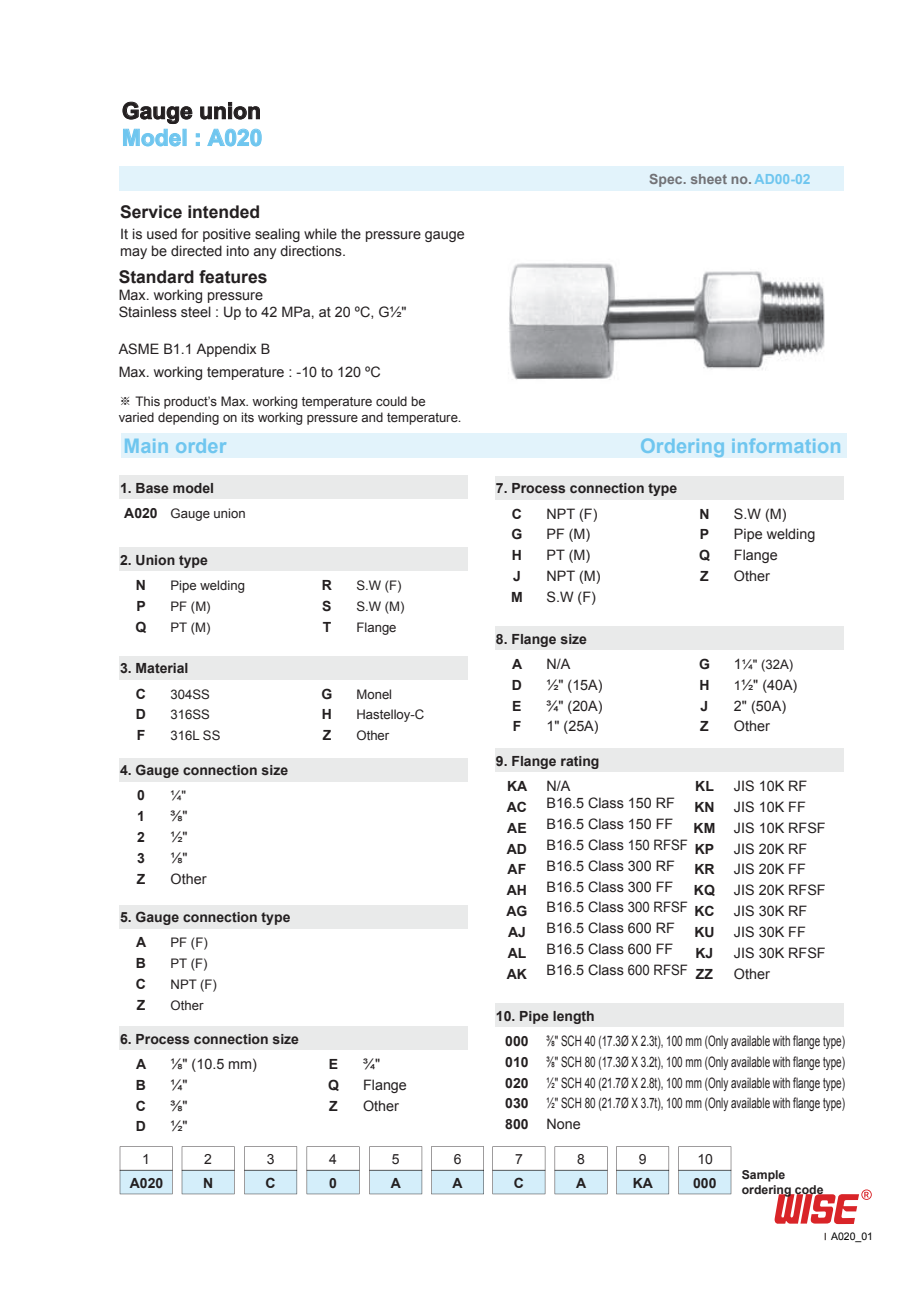
<style>
.page{position:relative;width:918px;height:1300px;background:#fff}
.page>*{position:absolute;margin:0;border:0;box-sizing:border-box;transform-origin:0 0}
.t1{font:700 22.75px "Arial";color:#231f20}
.t2{font:700 22.75px "Arial";color:#6fc6ef}
.t3{font:700 20.12px "Arial";color:#6fc6ef}
.t4{font:700 17.5px "Arial";color:#231f20}
.t5{font:14.35px/20.8px "Arial";color:#231f20}
.t6{font:14.35px/20.8px "Arial";color:#231f20;text-align:justify;scale:.69 1}
.t7{font:700 14px/20.8px "Arial";color:#231f20}
.t8{font:700 14px "Arial";color:#727276}
.t9{font:14px "Arial";color:#231f20}
.t10{font:13.12px/20.8px "Arial";color:#231f20}
.t11{font:700 12.25px/14.7px "Arial";color:#231f20}
.t12{font:10.5px "Arial";color:#030303}
.s1{font-family:"Adobe Myungjo Std";font-weight:500}
.s2{color:#6fc6ef}
.s3{font-size:14.35px}
.s4{font-size:13.12px}
</style>
<div class="page">
<div style="left:120px;top:166px;width:724px;height:24px;background:#e2f3fb"></div>
<svg style="left:123px;top:102px;width:139px;height:44px"></svg>
<svg style="left:774px;top:1189px;width:98px;height:35px"></svg>
<img style="left:509px;top:263px;width:316px;height:117px">
<div style="left:121px;top:434px;width:726px;height:24px;background:#e2f3fb"></div>
<div style="left:119px;top:547px;width:349px;height:24px;background:#e9eaea"></div>
<div style="left:119px;top:475px;width:349px;height:23px;background:#e9eaea"></div>
<div style="left:119px;top:1026px;width:349px;height:23px;background:#e9eaea"></div>
<div style="left:495px;top:476px;width:349px;height:23px;background:#e9eaea"></div>
<div style="left:495px;top:626px;width:349px;height:24px;background:#e9eaea"></div>
<div style="left:495px;top:1003px;width:349px;height:24px;background:#e9eaea"></div>
<div style="left:495px;top:748px;width:349px;height:24px;background:#e9eaea"></div>
<div style="left:119px;top:656px;width:349px;height:23px;background:#e9eaea"></div>
<svg style="left:120px;top:1146px;width:53px;height:48px"></svg>
<svg style="left:182px;top:1146px;width:53px;height:48px"></svg>
<svg style="left:244px;top:1146px;width:53px;height:48px"></svg>
<svg style="left:307px;top:1146px;width:52px;height:48px"></svg>
<svg style="left:369px;top:1146px;width:53px;height:48px"></svg>
<svg style="left:431px;top:1146px;width:53px;height:48px"></svg>
<svg style="left:492px;top:1146px;width:53px;height:48px"></svg>
<svg style="left:554px;top:1146px;width:53px;height:48px"></svg>
<svg style="left:616px;top:1146px;width:53px;height:48px"></svg>
<svg style="left:678px;top:1146px;width:53px;height:48px"></svg>
<div style="left:119px;top:758px;width:349px;height:23px;background:#e9eaea"></div>
<div style="left:119px;top:904px;width:349px;height:24px;background:#e9eaea"></div>
<h1 class="t1" style="left:122px;top:96px;width:141px">Gauge union</h1>
<h1 class="t2" style="left:122px;top:122px;width:142px">Model : A020</h1>
<p class="t4" style="left:120px;top:200px;width:142px">Service intended</p>
<p class="t5" style="left:120px;top:226px;width:346px;line-height:17.2px">It is used for positive sealing while the pressure gauge may be directed into any directions.</p>
<p class="t4" style="left:119px;top:265px;width:150px">Standard features</p>
<p class="t5" style="left:119px;top:287px;width:289px;line-height:17.2px">Max. working pressure<br>Stainless steel : Up to 42 MPa, at 20 ºC, G½"</p>
<p class="t5" style="left:119px;top:339px;width:153px">ASME B1.1 Appendix B</p>
<p class="t10" style="left:119px;top:393px;width:344px;line-height:15.8px"><span class="s1">※</span> This product’s Max. working temperature could be varied depending on its working pressure and temperature.</p>
<p class="t5" style="left:119px;top:361px;width:264px">Max. working temperature : -10 to 120 ºC</p>
<p class="t8" style="left:649px;top:169px;width:163px">Spec. sheet no. <span class="s2">AD00-02</span></p>
<h2 class="t3" style="left:124px;top:432px;width:104px">Main order</h2>
<h2 class="t3" style="left:640px;top:432px;width:203px">Ordering information</h2>
<p class="t7" style="left:124px;top:475px;width:91px;line-height:25.2px;text-indent:-4px">1. Base model<br>A020</p>
<p class="t10" style="left:171px;top:503px;width:77px">Gauge union</p>
<p class="t7" style="left:136px;top:548px;width:73px;line-height:25.2px;text-indent:-16px">2. Union type<br>N</p>
<p class="t7" style="left:136px;top:596px;width:12px">P<br>Q</p>
<p class="t10" style="left:171px;top:575px;width:76px">Pipe welding<br>PF (M)<br>PT (M)</p>
<p class="t7" style="left:136px;top:656px;width:54px;line-height:25.2px;text-indent:-16px">3. Material<br>C</p>
<p class="t7" style="left:136px;top:704px;width:12px">D<br>F</p>
<p class="t10" style="left:171px;top:683px;width:51px">304SS<br>316SS<br>316L SS</p>
<p class="t7" style="left:137px;top:758px;width:152px;line-height:25.2px;text-indent:-17px">4. Gauge connection size<br>0</p>
<p class="t7" style="left:137px;top:806px;width:10px;text-align:justify">1<br>2<br>3<br>Z</p>
<p class="t10" style="left:171px;top:785px;width:17px">¼"</p>
<p class="t5" style="left:171px;top:806px;width:37px">⅜" ½" ⅛"<br>Other</p>
<p class="t7" style="left:136px;top:905px;width:156px;line-height:25.2px;text-indent:-16px">5. Gauge connection type<br>A</p>
<p class="t7" style="left:136px;top:953px;width:12px;text-align:justify">B C Z</p>
<p class="t10" style="left:171px;top:932px;width:48px">PF (F)<br>PT (F)<br>NPT (F)<br>Other</p>
<p class="t7" style="left:136px;top:1026px;width:164px;line-height:25.2px;text-indent:-16px">6. Process connection size<br>A</p>
<p class="t7" style="left:136px;top:1075px;width:12px;text-align:justify">B C D</p>
<p class="t5" style="left:171px;top:1053px;width:88px">⅛" (10.5 mm) ¼"<br>⅜"<br>½"</p>
<p class="t7" style="left:322px;top:575px;width:12px;text-align:justify">R S T</p>
<p class="t7" style="left:321px;top:683px;width:12px;text-align:justify">G H Z</p>
<p class="t10" style="left:356px;top:575px;width:50px">S.W (F)<br>S.W (M)<br>Flange</p>
<p class="t10" style="left:356px;top:683px;width:69px">Monel<br>Hastelloy-C<br>Other</p>
<p class="t7" style="left:328px;top:1054px;width:12px;text-align:justify">E Q Z</p>
<p class="t5" style="left:363px;top:1053px;width:45px">¾"<br>Flange<br>Other</p>
<p class="t7" style="left:512px;top:476px;width:167px;line-height:25.2px;text-indent:-16px">7. Process connection type<br>C</p>
<p class="t7" style="left:511px;top:524px;width:13px">G<br>H<br>J<br>M</p>
<p class="t5" style="left:546px;top:503px;width:56px">NPT (F)<br>PF (M)<br>PT (M)<br>NPT (M)<br>S.W (F)</p>
<p class="t7" style="left:512px;top:627px;width:76px;line-height:25.2px;text-indent:-16px">8. Flange size<br>A</p>
<p class="t7" style="left:512px;top:675px;width:12px;text-align:justify">D E F</p>
<p class="t5" style="left:546px;top:654px;width:58px">N/A<br>½" (15A) ¾" (20A)<br>1" (25A)</p>
<p class="t7" style="left:699px;top:504px;width:12px;text-align:justify">N P Q Z</p>
<p class="t7" style="left:699px;top:654px;width:12px;text-align:justify">G H J Z</p>
<p class="t7" style="left:507px;top:749px;width:94px;line-height:25.2px;text-indent:-11px">9. Flange rating<br>KA</p>
<p class="t7" style="left:506px;top:797px;width:22px;text-align:justify">AC AE AD AF AH AG AJ AL AK</p>
<p class="t5" style="left:546px;top:777px;width:130px;line-height:17.2px">N/A<br>B16.5 Class 150 RF</p>
<p class="t5" style="left:546px;top:814px;width:143px">B16.5 Class 150 FF<br>B16.5 Class 150 RFSF<br>B16.5 Class 300 RF<br>B16.5 Class 300 FF<br>B16.5 Class 300 RFSF<br>B16.5 Class 600 RF<br>B16.5 Class 600 FF<br>B16.5 Class 600 RFSF</p>
<p class="t7" style="left:693px;top:776px;width:23px">KL<br>KN<br>KM<br>KP<br>KR<br>KQ<br>KC<br>KU<br>KJ<br>ZZ</p>
<p class="t5" style="left:734px;top:503px;width:83px">S.W (M)<br>Pipe welding<br>Flange<br>Other</p>
<p class="t10" style="left:734px;top:654px;width:61px"><span class="s3">1</span>¼" (32A)</p>
<p class="t5" style="left:734px;top:674px;width:65px"><span class="s4">1</span>½" (40A)<br>2" (50A)<br>Other</p>
<p class="t5" style="left:734px;top:776px;width:93px">JIS 10K RF<br>JIS 10K FF<br>JIS 10K RFSF<br>JIS 20K RF<br>JIS 20K FF<br>JIS 20K RFSF<br>JIS 30K RF<br>JIS 30K FF<br>JIS 30K RFSF<br>Other</p>
<p class="t7" style="left:505px;top:1003px;width:91px;line-height:25.2px;text-indent:-9px">10. Pipe length<br>000</p>
<p class="t7" style="left:505px;top:1052px;width:25px;text-align:justify">010<br>020<br>030<br>800</p>
<p class="t6" style="left:546px;top:1030px;width:434px">⅜" SCH 40 (17.3Ø X 2.3t), 100 mm (Only available with flange type) ⅜" SCH 80 (17.3Ø X 3.2t), 100 mm (Only available with flange type) ½" SCH 40 (21.7Ø X 2.8t), 100 mm (Only available with flange type) ½" SCH 80 (21.7Ø X 3.7t), 100 mm (Only available with flange type)<br>None</p>
<p class="t9" style="left:142px;top:1150px;width:9px">1</p>
<p class="t9" style="left:204px;top:1150px;width:9px">2</p>
<p class="t9" style="left:267px;top:1150px;width:9px">3</p>
<p class="t9" style="left:329px;top:1150px;width:9px">4</p>
<p class="t9" style="left:392px;top:1150px;width:9px">5</p>
<p class="t9" style="left:454px;top:1150px;width:9px">6</p>
<p class="t9" style="left:515px;top:1150px;width:9px">7</p>
<p class="t7" style="left:203px;top:1173px;width:12px">N</p>
<p class="t7" style="left:266px;top:1173px;width:12px">C</p>
<p class="t7" style="left:329px;top:1173px;width:9px">0</p>
<p class="t7" style="left:391px;top:1173px;width:12px">A</p>
<p class="t7" style="left:452px;top:1173px;width:12px">A</p>
<p class="t7" style="left:514px;top:1173px;width:12px">C</p>
<p class="t7" style="left:130px;top:1173px;width:35px">A020</p>
<p class="t9" style="left:577px;top:1150px;width:9px">8</p>
<p class="t7" style="left:576px;top:1173px;width:12px">A</p>
<p class="t9" style="left:639px;top:1150px;width:9px">9</p>
<p class="t7" style="left:633px;top:1173px;width:22px">KA</p>
<p class="t11" style="left:742px;top:1167px;width:83px">Sample ordering code</p>
<p class="t9" style="left:697px;top:1150px;width:17px">10</p>
<p class="t7" style="left:693px;top:1173px;width:25px">000</p>
<p class="t12" style="left:831px;top:1229px;width:44px">A020_01</p>
</div>
